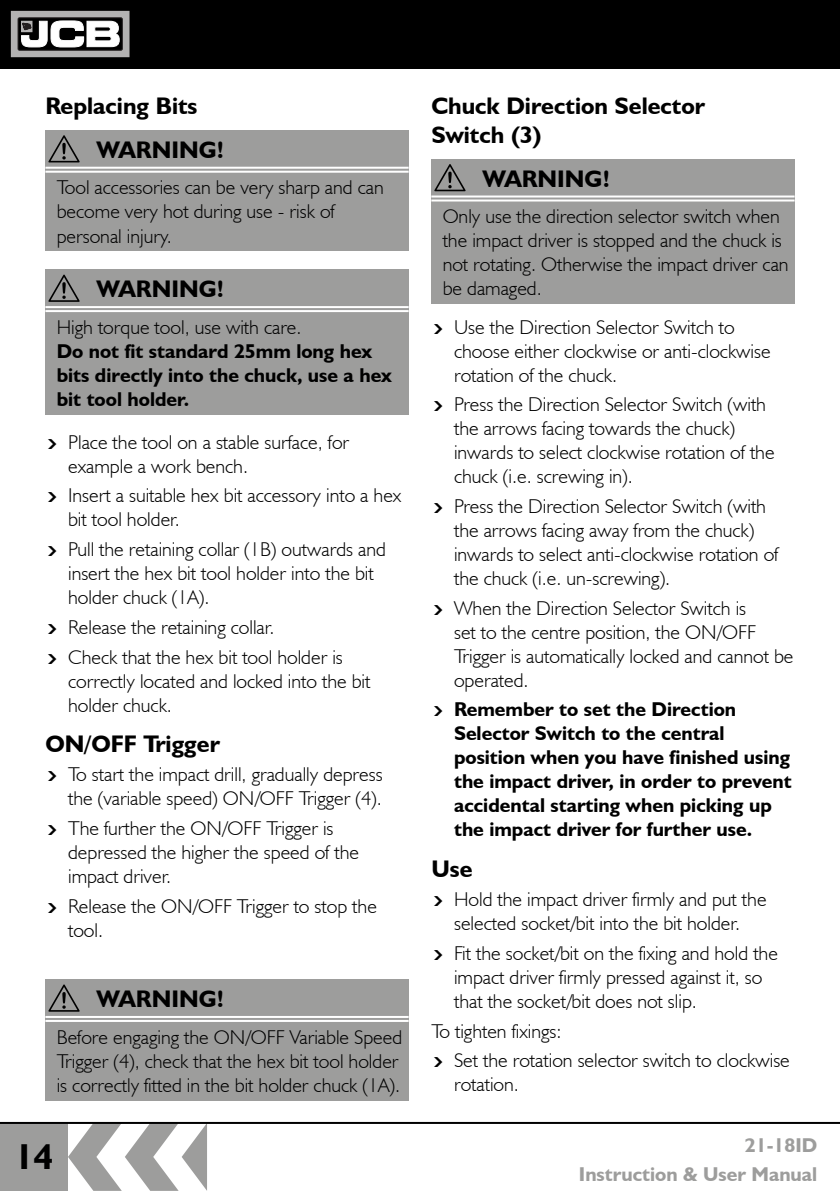
<style>
.page{position:relative;width:840px;height:1191px;background:#fff}
.page>*{position:absolute;margin:0;border:0;box-sizing:border-box;transform-origin:0 0}
.t1{font:700 36px "JCB Euro";color:#000}
.t2{font:700 24px/28.8px "JCB Euro";color:#000}
.t3{font:300 20px/24px "JCB Euro";color:#000}
.t4{font:700 20px/24px "JCB Euro";color:#000}
.t5{font:700 20px/29.6px "JCB Euro";color:#9d9d9c;text-align:right}
.s1{font-family:"Arrowstfb";font-weight:400;font-size:12px}
</style>
<div class="page">
<svg style="left:68px;top:1124px;width:139px;height:66px"></svg>
<div style="left:0;top:1123px;width:68px;height:68px;background:#9d9d9c"></div>
<div style="left:0;top:0;width:839px;height:68px;background:#000"></div>
<svg style="left:13px;top:13px;width:114px;height:42px"></svg>
<div style="left:11px;top:11px;width:118px;height:46px;border:1px solid #b3b2b2"></div>
<svg style="left:18px;top:18px;width:104px;height:32px"></svg>
<div style="left:18px;top:18px;width:104px;height:32px;border:1px solid #231f20"></div>
<svg style="left:21px;top:21px;width:98px;height:26px"></svg>
<hr style="left:0;top:1122px;width:839px;height:2px;background:#000">
<div style="left:45px;top:170px;width:363px;height:81px;background:#9d9d9c"></div>
<div style="left:45px;top:130px;width:40px;height:40px;background:#9d9d9c"></div>
<div style="left:85px;top:130px;width:323px;height:40px;background:#9d9d9c"></div>
<svg style="left:48px;top:135px;width:32px;height:27px"></svg>
<hr style="left:45px;top:167px;width:363px;height:2px;background:#fff">
<hr style="left:45px;top:171px;width:363px;height:2px;background:#fff">
<div style="left:431px;top:198px;width:363px;height:106px;background:#9d9d9c"></div>
<div style="left:431px;top:159px;width:40px;height:39px;background:#9d9d9c"></div>
<div style="left:471px;top:159px;width:323px;height:39px;background:#9d9d9c"></div>
<svg style="left:434px;top:164px;width:31px;height:27px"></svg>
<hr style="left:431px;top:195px;width:363px;height:2px;background:#fff">
<hr style="left:431px;top:199px;width:363px;height:2px;background:#fff">
<div style="left:45px;top:309px;width:363px;height:105px;background:#9d9d9c"></div>
<div style="left:45px;top:269px;width:40px;height:40px;background:#9d9d9c"></div>
<div style="left:85px;top:269px;width:323px;height:40px;background:#9d9d9c"></div>
<svg style="left:48px;top:275px;width:32px;height:27px"></svg>
<hr style="left:45px;top:306px;width:363px;height:2px;background:#fff">
<hr style="left:45px;top:310px;width:363px;height:2px;background:#fff">
<div style="left:45px;top:1019px;width:363px;height:81px;background:#9d9d9c"></div>
<div style="left:45px;top:979px;width:40px;height:40px;background:#9d9d9c"></div>
<div style="left:85px;top:979px;width:323px;height:40px;background:#9d9d9c"></div>
<svg style="left:48px;top:984px;width:32px;height:27px"></svg>
<hr style="left:45px;top:1016px;width:363px;height:2px;background:#fff">
<hr style="left:45px;top:1020px;width:363px;height:2px;background:#fff">
<p class="t2" style="left:45px;top:91px;width:153px">Replacing Bits</p>
<p class="t2" style="left:96px;top:135px;width:129px">WARNING!</p>
<p class="t3" style="left:57px;top:175px;width:328px">Tool accessories can be very sharp and can become very hot during use - risk of personal injury.</p>
<p class="t2" style="left:96px;top:274px;width:129px">WARNING!</p>
<p class="t3" style="left:57px;top:315px;width:246px">High torque tool, use with care.</p>
<p class="t4" style="left:57px;top:338px;width:336px">Do not fit standard 25mm long hex bits directly into the chuck, use a hex bit tool holder.</p>
<p class="t3" style="left:68px;top:429px;width:282px;text-indent:-20px"><span class="s1">M</span> Place the tool on a stable surface, for example a work bench.</p>
<p class="t3" style="left:68px;top:483px;width:335px;text-indent:-20px"><span class="s1">M</span> Insert a suitable hex bit accessory into a hex bit tool holder.</p>
<p class="t3" style="left:68px;top:537px;width:319px;text-indent:-20px"><span class="s1">M</span> Pull the retaining collar (1B) outwards and insert the hex bit tool holder into the bit holder chuck (1A).</p>
<p class="t3" style="left:48px;top:612px;width:296px;line-height:29.6px"><span class="s1">M</span> Release the retaining collar.<br><span class="s1">M</span> Check that the hex bit tool holder is</p>
<p class="t3" style="left:68px;top:668px;width:304px">correctly located and locked into the bit holder chuck.</p>
<p class="t2" style="left:45px;top:728px;width:176px">ON/OFF Trigger</p>
<p class="t3" style="left:48px;top:762px;width:336px;text-align:right"><span class="s1">M</span> To start the impact drill, gradually depress the (variable speed) ON/OFF Trigger (4).</p>
<p class="t3" style="left:68px;top:816px;width:292px;text-indent:-20px"><span class="s1">M</span> The further the ON/OFF Trigger is depressed the higher the speed of the impact driver.</p>
<p class="t3" style="left:68px;top:893px;width:310px;text-indent:-20px"><span class="s1">M</span> Release the ON/OFF Trigger to stop the tool.</p>
<p class="t2" style="left:96px;top:984px;width:129px">WARNING!</p>
<p class="t3" style="left:57px;top:1024px;width:347px">Before engaging the ON/OFF Variable Speed<br>Trigger (4), check that the hex bit tool holder is correctly fitted in the bit holder chuck (1A).</p>
<p class="t2" style="left:431px;top:91px;width:275px">Chuck Direction Selector<br>Switch (3)</p>
<p class="t2" style="left:482px;top:164px;width:129px">WARNING!</p>
<p class="t3" style="left:442px;top:204px;width:347px">Only use the direction selector switch when the impact driver is stopped and the chuck is not rotating. Otherwise the impact driver can be damaged.</p>
<p class="t3" style="left:454px;top:314px;width:318px;text-indent:-20px"><span class="s1">M</span> Use the Direction Selector Switch to choose either clockwise or anti-clockwise rotation of the chuck.</p>
<p class="t3" style="left:454px;top:392px;width:322px;text-indent:-20px"><span class="s1">M</span> Press the Direction Selector Switch (with the arrows facing towards the chuck) inwards to select clockwise rotation of the chuck (i.e. screwing in).</p>
<p class="t3" style="left:454px;top:494px;width:326px;text-indent:-20px"><span class="s1">M</span> Press the Direction Selector Switch (with the arrows facing away from the chuck) inwards to select anti-clockwise rotation of the chuck (i.e. un-screwing).</p>
<p class="t3" style="left:454px;top:595px;width:341px;text-indent:-20px"><span class="s1">M</span> When the Direction Selector Switch is<br>set to the centre position, the ON/OFF Trigger is automatically locked and cannot be operated.</p>
<p class="t4" style="left:454px;top:697px;width:339px;text-indent:-20px"><span class="s1">M</span> Remember to set the Direction Selector Switch to the central position when you have finished using the impact driver, in order to prevent accidental starting when picking up the impact driver for further use.</p>
<p class="t2" style="left:431px;top:853px;width:43px">Use</p>
<p class="t3" style="left:434px;top:887px;width:334px;text-align:center"><span class="s1">M</span> Hold the impact driver firmly and put the selected socket/bit into the bit holder.</p>
<p class="t3" style="left:454px;top:940px;width:325px;text-indent:-20px"><span class="s1">M</span> Fit the socket/bit on the fixing and hold the impact driver firmly pressed against it, so that the socket/bit does not slip.</p>
<p class="t3" style="left:431px;top:1015px;width:360px;line-height:29.6px">To tighten fixings:<br><span class="s1">M</span> Set the rotation selector switch to clockwise</p>
<p class="t3" style="left:454px;top:1072px;width:66px">rotation.</p>
<h1 class="t1" style="left:14px;top:1134px;width:41px">14</h1>
<p class="t5" style="left:578px;top:1129px;width:240px">21-18ID<br>Instruction &amp; User Manual</p>
</div>
